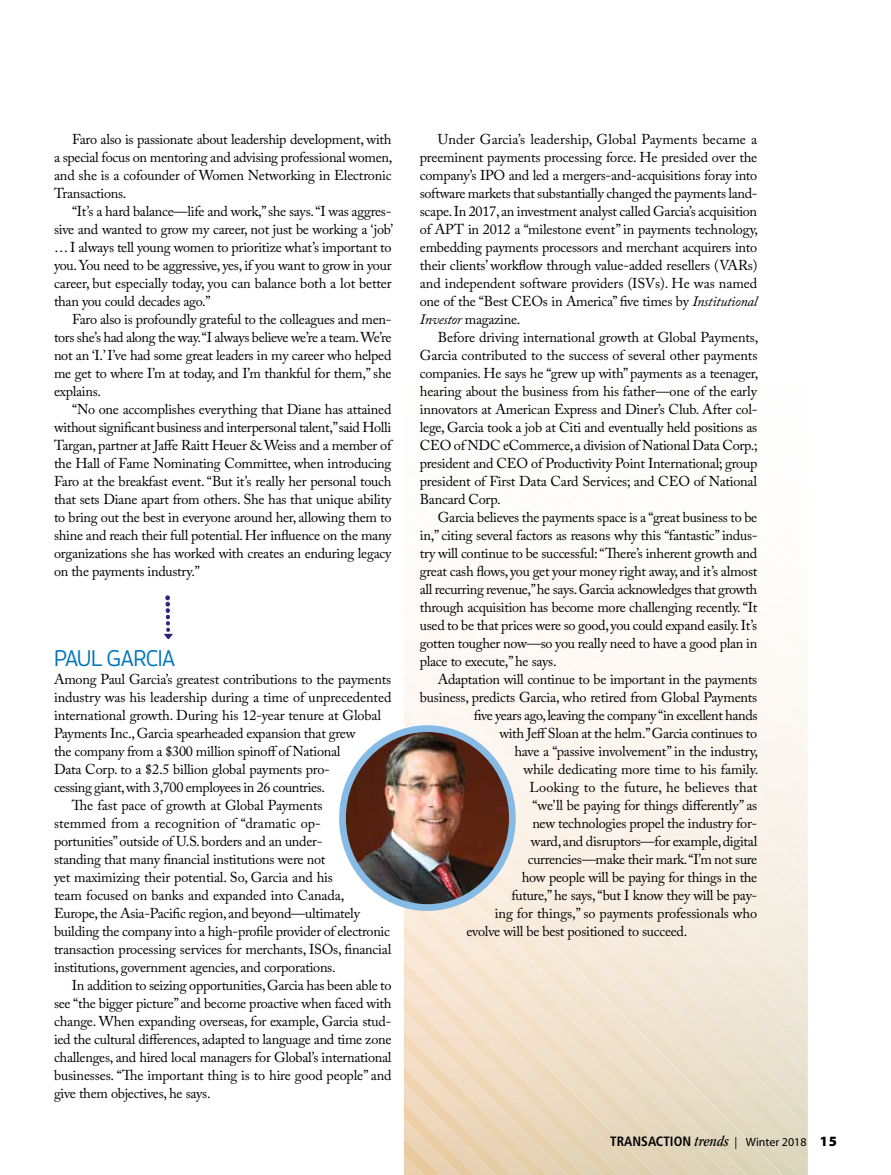
<style>
.page{position:relative;width:891px;height:1175px;background:#fff}
.page>*{position:absolute;margin:0;border:0;box-sizing:border-box;transform-origin:0 0}
.t1{font:500 22.5px "Enzo OT";letter-spacing:-.02em;color:#0075bc}
.t2{font:14.25px/18px "Adobe Caslon Pro";letter-spacing:-.02em;color:#000;text-align:justify}
.t3{font:14.25px "Adobe Caslon Pro";color:#000}
.t4{font:14.25px "Adobe Caslon Pro";letter-spacing:.005em;color:#000}
.t5{font:700 condensed 13.5px "Frutiger LT Std";color:#000}
.s1{font-style:italic}
.s2{font-family:"Garamond";font-weight:400;font-style:italic;font-size:15px}
.s3{font-family:"Myriad";font-weight:400;font-stretch:normal;font-size:12px}
.s4{font-family:"Myriad Pro";font-weight:900;font-stretch:normal;font-size:14.25px}
</style>
<div class="page">
<div style="left:634px;top:630px;width:51px;height:37px;background:#fdf9f5"></div>
<div style="left:677px;top:667px;width:29px;height:59px;background:#fdf8f3"></div>
<div style="left:588px;top:728px;width:33px;height:59px;background:#fcf6ef"></div>
<div style="left:418px;top:630px;width:52px;height:37px;background:#fefaf6"></div>
<div style="left:457px;top:667px;width:123px;height:120px;background:#fdf7f2"></div>
<img style="left:577px;top:774px;width:16px;height:16px">
<div style="left:404px;top:672px;width:104px;height:56px;background:#fdf8f3"></div>
<div style="left:512px;top:787px;width:70px;height:28px;background:#fcf4ec"></div>
<div style="left:604px;top:848px;width:39px;height:40px;background:#f9f0e6"></div>
<img style="left:512px;top:774px;width:9px;height:16px">
<div style="left:512px;top:815px;width:92px;height:73px;background:#fbf1e7"></div>
<img style="left:578px;top:630px;width:25px;height:37px">
<div style="left:721px;top:790px;width:69px;height:64px;background:#f9f3ea"></div>
<img style="left:404px;top:888px;width:404px;height:202px">
<img style="left:404px;top:959px;width:354px;height:215px">
<div style="left:530px;top:630px;width:48px;height:37px;background:#fef9f6"></div>
<img style="left:744px;top:785px;width:14px;height:60px">
<div style="left:562px;top:667px;width:66px;height:61px;background:#fdf8f3"></div>
<div style="left:621px;top:726px;width:123px;height:122px;background:#fbf5ed"></div>
<div style="left:741px;top:846px;width:67px;height:62px;background:#f7f0e6"></div>
<svg style="left:802px;top:904px;width:6px;height:8px"></svg>
<svg style="left:741px;top:841px;width:7px;height:7px"></svg>
<img style="left:801px;top:965px;width:7px;height:63px">
<img style="left:471px;top:846px;width:63px;height:70px">
<div style="left:531px;top:907px;width:63px;height:69px;background:#f8ebdd"></div>
<img style="left:602px;top:968px;width:53px;height:43px">
<div style="left:727px;top:1090px;width:81px;height:84px;background:#e2dbc4"></div>
<div style="left:473px;top:886px;width:66px;height:80px;background:#f9ecde"></div>
<div style="left:536px;top:948px;width:66px;height:28px;background:#f5e8d9"></div>
<img style="left:599px;top:1011px;width:128px;height:129px">
<div style="left:711px;top:1137px;width:80px;height:37px;background:#dfd7bd"></div>
<img style="left:408px;top:907px;width:63px;height:27px">
<img style="left:468px;top:916px;width:63px;height:78px">
<img style="left:529px;top:976px;width:122px;height:123px">
<img style="left:633px;top:1096px;width:78px;height:63px">
<img style="left:693px;top:1157px;width:79px;height:17px">
<svg style="left:164px;top:595px;width:9px;height:45px"></svg>
<img style="left:342px;top:728px;width:170px;height:179px">
<div style="left:339px;top:725px;width:177px;height:186px;border:7px solid #86bbe6;border-radius:50%"></div>
<p class="t2" style="left:54px;top:130px;width:340px;text-indent:18px">Faro also is passionate about leadership development, with a special focus on mentoring and advising professional women, and she is a cofounder of Women Networking in Electronic Transactions.</p>
<p class="t2" style="left:54px;top:202px;width:341px;text-align:left;text-indent:18px">“It’s a hard balance—life and work,” she says. “I was aggres&shy;sive and wanted to grow my career, not just be working a ‘job’ … I always tell young women to prioritize what’s important to you. You need to be aggressive, yes, if you want to grow in your career, but especially today, you can balance both a lot better than you could decades ago.”</p>
<p class="t2" style="left:54px;top:310px;width:339px;text-indent:18px">Faro also is profoundly grateful to the colleagues and men&shy;tors she’s had along the way. “I always believe we’re a team. We’re not an ‘I.’ I’ve had some great leaders in my career who helped me get to where I’m at today, and I’m thankful for them,” she explains.</p>
<p class="t2" style="left:54px;top:400px;width:339px;text-indent:18px">“No one accomplishes everything that Diane has attained without significant business and interpersonal talent,” said Holli Targan, partner at Jaffe Raitt Heuer &amp; Weiss and a member of the Hall of Fame Nominating Committee, when introducing Faro at the breakfast event. “But it’s really her personal touch that sets Diane apart from others. She has that unique ability to bring out the best in everyone around her, allowing them to shine and reach their full potential. Her influence on the many organizations she has worked with creates an enduring legacy on the payments industry.”</p>
<h1 class="t1" style="left:54px;top:645px;width:123px">PAUL GARCIA</h1>
<p class="t2" style="left:54px;top:670px;width:339px">Among Paul Garcia’s greatest contributions to the payments</p>
<p class="t2" style="left:54px;top:688px;width:339px">industry was his leadership during a time of unprecedented</p>
<p class="t2" style="left:54px;top:706px;width:329px">international growth. During his 12-year tenure at Global</p>
<p class="t2" style="left:54px;top:724px;width:303px">Payments Inc., Garcia spearheaded expansion that grew</p>
<p class="t2" style="left:54px;top:742px;width:288px">the company from a $300 million spinoff of National</p>
<p class="t2" style="left:54px;top:760px;width:277px">Data Corp. to a $2.5 billion global payments pro-</p>
<p class="t2" style="left:54px;top:778px;width:273px">cessing giant, with 3,700 employees in 26 countries.</p>
<p class="t2" style="left:72px;top:796px;width:252px">The fast pace of growth at Global Payments</p>
<p class="t3" style="left:54px;top:815px;width:268px">stemmed from a recognition of “dramatic op-</p>
<p class="t2" style="left:54px;top:832px;width:270px">portunities” outside of U.S. borders and an under-</p>
<p class="t2" style="left:54px;top:850px;width:273px">standing that many financial institutions were not</p>
<p class="t2" style="left:54px;top:868px;width:280px">yet maximizing their potential. So, Garcia and his</p>
<p class="t2" style="left:54px;top:886px;width:292px">team focused on banks and expanded into Canada,</p>
<p class="t2" style="left:54px;top:904px;width:307px">Europe, the Asia-Pacific region, and beyond—ultimately</p>
<p class="t2" style="left:54px;top:922px;width:338px">building the company into a high-profile provider of electronic</p>
<p class="t2" style="left:54px;top:940px;width:339px">transaction processing services for merchants, ISOs, financial</p>
<p class="t2" style="left:54px;top:958px;width:283px">institutions, government agencies, and corporations.</p>
<p class="t2" style="left:72px;top:976px;width:321px">In addition to seizing opportunities, Garcia has been able to</p>
<p class="t2" style="left:54px;top:994px;width:339px">see “the bigger picture” and become proactive when faced with</p>
<p class="t2" style="left:54px;top:1012px;width:339px">change. When expanding overseas, for example, Garcia stud-</p>
<p class="t2" style="left:54px;top:1030px;width:339px">ied the cultural differences, adapted to language and time zone</p>
<p class="t2" style="left:54px;top:1048px;width:339px">challenges, and hired local managers for Global’s international</p>
<p class="t2" style="left:54px;top:1066px;width:339px">businesses. “The important thing is to hire good people” and</p>
<p class="t2" style="left:54px;top:1084px;width:158px">give them objectives, he says.</p>
<p class="t2" style="left:420px;top:130px;width:340px;text-indent:18px">Under Garcia’s leadership, Global Payments became a preeminent payments processing force. He presided over the company’s IPO and led a mergers-and-acquisitions foray into software markets that substantially changed the payments land&shy;scape. In 2017, an investment analyst called Garcia’s acquisition of APT in 2012 a “milestone event” in payments technology, embedding payments processors and merchant acquirers into their clients’ workflow through value-added resellers (VARs) and independent software providers (ISVs). He was named one of the “Best CEOs in America” five times by <span class="s1">Institutional Investor</span> magazine.</p>
<p class="t2" style="left:420px;top:328px;width:340px;text-indent:18px">Before driving international growth at Global Payments, Garcia contributed to the success of several other payments companies. He says he “grew up with” payments as a teenager, hearing about the business from his father—one of the early innovators at American Express and Diner’s Club. After col&shy;lege, Garcia took a job at Citi and eventually held positions as CEO of NDC eCommerce, a division of National Data Corp.; president and CEO of Productivity Point International; group president of First Data Card Services; and CEO of National Bancard Corp.</p>
<p class="t2" style="left:420px;top:508px;width:339px;text-indent:18px">Garcia believes the payments space is a “great business to be in,” citing several factors as reasons why this “fantastic” indus&shy;try will continue to be successful: “There’s inherent growth and great cash flows, you get your money right away, and it’s almost all recurring revenue,” he says. Garcia acknowledges that growth through acquisition has become more challenging recently. “It used to be that prices were so good, you could expand easily. It’s gotten tougher now—so you really need to have a good plan in place to execute,” he says.</p>
<p class="t2" style="left:438px;top:670px;width:321px">Adaptation will continue to be important in the payments</p>
<p class="t2" style="left:420px;top:688px;width:339px">business, predicts Garcia, who retired from Global Payments</p>
<p class="t2" style="left:474px;top:706px;width:285px">five years ago, leaving the company “in excellent hands</p>
<p class="t2" style="left:499px;top:724px;width:259px">with Jeff Sloan at the helm.” Garcia continues to</p>
<p class="t2" style="left:514px;top:742px;width:245px">have a “passive involvement” in the industry,</p>
<p class="t2" style="left:523px;top:760px;width:237px">while dedicating more time to his family.</p>
<p class="t4" style="left:529px;top:779px;width:230px">Looking to the future, he believes that</p>
<p class="t2" style="left:532px;top:796px;width:226px">“we’ll be paying for things differently” as</p>
<p class="t2" style="left:532px;top:814px;width:227px">new technologies propel the industry for-</p>
<p class="t2" style="left:531px;top:832px;width:228px">ward, and disruptors—for example, digital</p>
<p class="t2" style="left:528px;top:850px;width:231px">currencies—make their mark. “I’m not sure</p>
<p class="t2" style="left:522px;top:868px;width:237px">how people will be paying for things in the</p>
<p class="t2" style="left:511px;top:886px;width:248px">future,” he says, “but I know they will be pay-</p>
<p class="t2" style="left:495px;top:904px;width:264px">ing for things,” so payments professionals who</p>
<p class="t2" style="left:466px;top:922px;width:223px">evolve will be best positioned to succeed.</p>
<p class="t5" style="left:610px;top:1133px;width:228px">TRANSACTION <span class="s2">trends</span> <span class="s3">| Winter 2018</span> <span class="s4">15</span></p>
</div>
